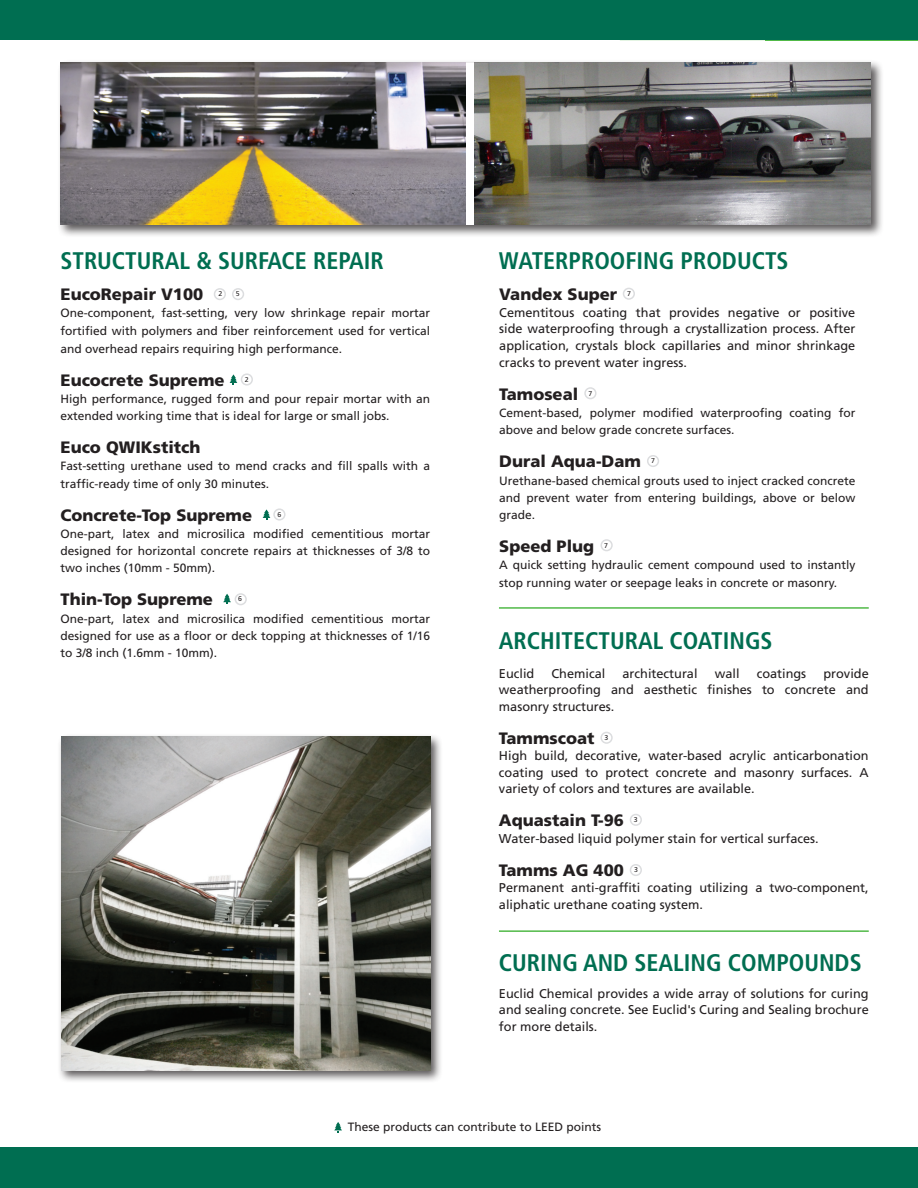
<style>
.page{position:relative;width:918px;height:1188px;background:#fff}
.page>*{position:absolute;margin:0;border:0;box-sizing:border-box;transform-origin:0 0}
.t1{font:700 condensed 24px "Frutiger LT Std";color:#006e51}
.t2{font:900 16.5px "Frutiger LT Std";color:#231f20}
.t3{font:12.75px/16.5px "Frutiger LT Std";color:#231f20;text-align:justify}
.t4{font:12px/17.2px "Frutiger LT Std";color:#231f20;text-align:justify}
.t5{font:7.05px "Frutiger LT Std";color:#231f20}
</style>
<div class="page">
<div style="left:0;top:1147px;width:918px;height:41px;background:#006e51"></div>
<div style="left:0;top:0;width:918px;height:40px;background:#006e51"></div>
<div style="left:57px;top:59px;width:827px;height:178px;background:#231f20;opacity:.75"></div>
<img style="left:61px;top:63px;width:405px;height:162px">
<img style="left:474px;top:63px;width:397px;height:162px">
<svg style="left:230px;top:374px;width:7px;height:11px"></svg>
<div style="left:214px;top:288px;width:12px;height:12px;border:2px solid #dcdddf;border-radius:50%"></div>
<div style="left:232px;top:288px;width:12px;height:12px;border:2px solid #dcdddf;border-radius:50%"></div>
<div style="left:241px;top:373px;width:12px;height:13px;border:2px solid #dcdddf;border-radius:50%"></div>
<div style="left:273px;top:508px;width:13px;height:13px;border:2px solid #dcdddf;border-radius:50%"></div>
<svg style="left:263px;top:509px;width:7px;height:11px"></svg>
<div style="left:235px;top:593px;width:12px;height:12px;border:2px solid #dcdddf;border-radius:50%"></div>
<svg style="left:223px;top:594px;width:8px;height:10px"></svg>
<hr style="left:499px;top:607px;width:370px;height:2px;background:#51b948">
<div style="left:623px;top:288px;width:12px;height:12px;border:2px solid #dcdddf;border-radius:50%"></div>
<div style="left:584px;top:387px;width:13px;height:12px;border:2px solid #dcdddf;border-radius:50%"></div>
<div style="left:647px;top:455px;width:12px;height:12px;border:2px solid #dcdddf;border-radius:50%"></div>
<div style="left:601px;top:539px;width:12px;height:12px;border:2px solid #dcdddf;border-radius:50%"></div>
<hr style="left:499px;top:930px;width:370px;height:2px;background:#51b948">
<div style="left:600px;top:732px;width:13px;height:12px;border:2px solid #dcdddf;border-radius:50%"></div>
<div style="left:630px;top:814px;width:12px;height:12px;border:2px solid #dcdddf;border-radius:50%"></div>
<div style="left:630px;top:864px;width:12px;height:12px;border:2px solid #dcdddf;border-radius:50%"></div>
<div style="left:58px;top:733px;width:385px;height:350px;background:#231f20;opacity:.75"></div>
<svg style="left:334px;top:1122px;width:8px;height:10px"></svg>
<img style="left:61px;top:736px;width:369px;height:335px">
<p class="t1" style="left:61px;top:246px;width:325px">STRUCTURAL &amp; SURFACE REPAIR</p>
<p class="t2" style="left:61px;top:284px;width:144px">EucoRepair V100</p>
<p class="t5" style="left:218px;top:290px;width:5px">2</p>
<p class="t5" style="left:236px;top:290px;width:5px">5</p>
<p class="t4" style="left:61px;top:304px;width:371px;line-height:17.7px">One-component, fast-setting, very low shrinkage repair mortar fortified with polymers and fiber reinforcement used for vertical and overhead repairs requiring high performance.</p>
<p class="t2" style="left:61px;top:370px;width:165px">Eucocrete Supreme</p>
<p class="t5" style="left:245px;top:375px;width:5px">2</p>
<p class="t4" style="left:61px;top:390px;width:371px">High performance, rugged form and pour repair mortar with an extended working time that is ideal for large or small jobs.</p>
<p class="t2" style="left:61px;top:437px;width:141px">Euco QWIKstitch</p>
<p class="t4" style="left:61px;top:458px;width:371px">Fast-setting urethane used to mend cracks and fill spalls with a traffic-ready time of only 30 minutes.</p>
<p class="t2" style="left:61px;top:505px;width:193px">Concrete-Top Supreme</p>
<p class="t5" style="left:277px;top:510px;width:5px">6</p>
<p class="t4" style="left:61px;top:525px;width:371px">One-part, latex and microsilica modified cementitious mortar designed for horizontal concrete repairs at thicknesses of 3/8 to two inches (10mm - 50mm).</p>
<p class="t2" style="left:61px;top:590px;width:154px">Thin-Top Supreme</p>
<p class="t5" style="left:238px;top:595px;width:5px">6</p>
<p class="t4" style="left:61px;top:610px;width:371px">One-part, latex and microsilica modified cementitious mortar designed for use as a floor or deck topping at thicknesses of 1/16 to 3/8 inch (1.6mm - 10mm).</p>
<p class="t1" style="left:499px;top:246px;width:291px">WATERPROOFING PRODUCTS</p>
<p class="t2" style="left:499px;top:284px;width:119px">Vandex Super</p>
<p class="t5" style="left:627px;top:290px;width:5px">7</p>
<p class="t3" style="left:499px;top:304px;width:358px">Cementitous coating that provides negative or positive side waterproofing through a crystallization process. After application, crystals block capillaries and minor shrinkage cracks to prevent water ingress.</p>
<p class="t2" style="left:499px;top:384px;width:81px">Tamoseal</p>
<p class="t5" style="left:588px;top:389px;width:5px">7</p>
<p class="t4" style="left:499px;top:404px;width:358px">Cement-based, polymer modified waterproofing coating for above and below grade concrete surfaces.</p>
<p class="t2" style="left:499px;top:452px;width:143px">Dural Aqua-Dam</p>
<p class="t5" style="left:651px;top:457px;width:5px">7</p>
<p class="t4" style="left:499px;top:472px;width:358px">Urethane-based chemical grouts used to inject cracked concrete and prevent water from entering buildings, above or below grade.</p>
<p class="t2" style="left:499px;top:536px;width:96px">Speed Plug</p>
<p class="t5" style="left:604px;top:542px;width:5px">7</p>
<p class="t4" style="left:499px;top:557px;width:358px">A quick setting hydraulic cement compound used to instantly stop running water or seepage leaks in concrete or masonry.</p>
<p class="t1" style="left:499px;top:626px;width:275px">ARCHITECTURAL COATINGS</p>
<p class="t3" style="left:499px;top:665px;width:371px;text-indent:324px">provide weatherproofing and aesthetic finishes to concrete and masonry structures.</p>
<p class="t2" style="left:499px;top:728px;width:97px">Tammscoat</p>
<p class="t5" style="left:605px;top:733px;width:5px">3</p>
<p class="t3" style="left:499px;top:748px;width:371px">High build, decorative, water-based acrylic anticarbonation coating used to protect concrete and masonry surfaces. A variety of colors and textures are available.</p>
<p class="t2" style="left:499px;top:811px;width:126px">Aquastain T-96</p>
<p class="t5" style="left:634px;top:816px;width:5px">3</p>
<p class="t3" style="left:499px;top:830px;width:321px">Water-based liquid polymer stain for vertical surfaces.</p>
<p class="t2" style="left:499px;top:860px;width:126px">Tamms AG 400</p>
<p class="t5" style="left:634px;top:865px;width:5px">3</p>
<p class="t3" style="left:499px;top:880px;width:371px">Permanent anti-graffiti coating utilizing a two-component, aliphatic urethane coating system.</p>
<p class="t3" style="left:499px;top:665px;width:37px">Euclid</p>
<p class="t3" style="left:552px;top:665px;width:55px">Chemical</p>
<p class="t3" style="left:623px;top:665px;width:77px">architectural</p>
<p class="t3" style="left:715px;top:665px;width:26px">wall</p>
<p class="t3" style="left:757px;top:665px;width:51px">coatings</p>
<p class="t1" style="left:499px;top:949px;width:364px">CURING AND SEALING COMPOUNDS</p>
<p class="t3" style="left:499px;top:985px;width:371px">Euclid Chemical provides a wide array of solutions for curing and sealing concrete. See Euclid's Curing and Sealing brochure for more details.</p>
<p class="t4" style="left:348px;top:1119px;width:255px">These products can contribute to LEED points</p>
</div>
